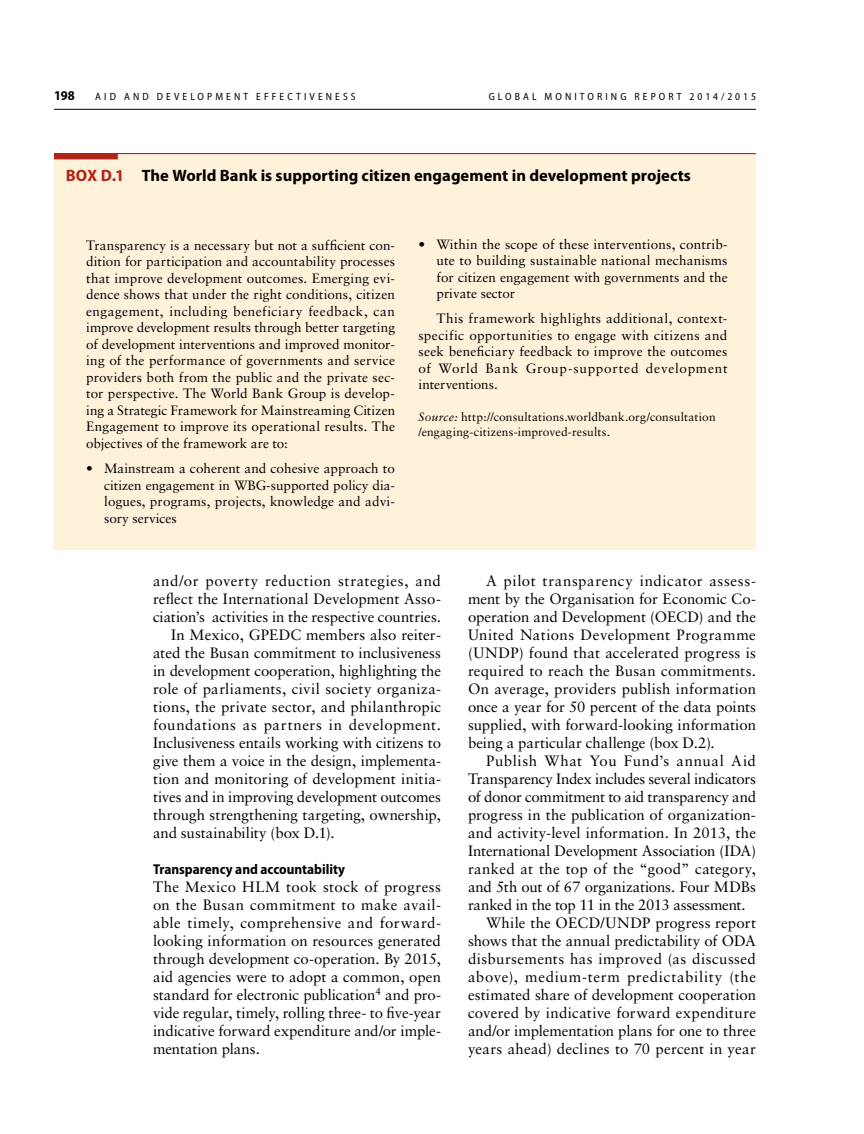
<style>
.page{position:relative;width:864px;height:1134px;background:#fff}
.page>*{position:absolute;margin:0;border:0;box-sizing:border-box;transform-origin:0 0}
.BN{font:700 semi-condensed 16.5px "Myriad Pro";letter-spacing:.005em;color:#000;scale:1.07 1}
.TX{font:15px/18px "Sabon";color:#000;text-align:justify}
.TX1{font:15px/18px "Sabon";letter-spacing:-.01em;color:#000;text-align:justify}
.HC{font:700 semi-condensed 14.25px "Myriad Pro";color:#000}
.BTX1{font:13.5px/16.5px "Sabon";letter-spacing:.01em;color:#000;text-align:justify}
.BTX{font:13.5px/16.5px "Sabon";letter-spacing:.05em;color:#000;text-align:justify}
.BoxBLZ{font:13.5px/16.5px "Sabon";letter-spacing:.005em;color:#000;text-align:justify}
.BoxBL{font:13.5px/16.5px "Sabon";letter-spacing:.01em;color:#000;text-align:justify}
.t1{font:700 semi-condensed 13.5px "Myriad Pro";color:#000}
.BSN{font:12px/15px "Sabon";letter-spacing:.01em;color:#000}
.t2{font:semi-condensed 10.5px "Myriad Pro";letter-spacing:.295em;color:#000}
.s1{color:#b32317}
.s2{font-style:italic}
</style>
<div class="page">
<hr style="left:54px;top:109px;width:702px;height:1px;background:#000">
<div style="left:54px;top:154px;width:702px;height:396px;background:#fff2da"></div>
<div style="left:54px;top:153px;width:64px;height:6px;background:#b32317"></div>
<hr style="left:54px;top:153px;width:702px;height:1px;background:#b32317">
<p class="t1" style="left:54px;top:87px;width:22px">198</p>
<p class="t2" style="left:95px;top:90px;width:16px">A ID</p>
<p class="t2" style="left:124px;top:90px;width:10px">AND</p>
<p class="t2" style="left:157px;top:90px;width:10px">DEVELOPMENT</p>
<p class="t2" style="left:256px;top:90px;width:9px">EFFECTIVENESS</p>
<p class="t2" style="left:489px;top:90px;width:269px">GLOBAL MONITORING REPORT 2014/2015</p>
<p class="BN" style="left:66px;top:165px;width:586px"><span class="s1">BOX D.1</span> The World Bank is supporting citizen engagement in development projects</p>
<p class="BTX1" style="left:86px;top:236px;width:311px">Transparency is a necessary but not a sufficient con&shy;dition for participation and accountability processes that improve development outcomes. Emerging evi&shy;dence shows that under the right conditions, citizen engagement, including beneficiary feedback, can improve development results through better targeting of development interventions and improved monitor&shy;ing of the performance of governments and service providers both from the public and the private sec&shy;tor perspective. The World Bank Group is develop&shy;ing a Strategic Framework for Mainstreaming Citizen Engagement to improve its operational results. The objectives of the framework are to:</p>
<p class="BoxBL" style="left:104px;top:460px;width:293px;text-indent:-18px">• Mainstream a coherent and cohesive approach to citizen engagement in WBG-supported policy dia&shy;logues, programs, projects, knowledge and advi&shy;sory services</p>
<p class="BoxBLZ" style="left:436px;top:236px;width:293px;text-indent:-18px">• Within the scope of these interventions, contrib&shy;ute to building sustainable national mechanisms for citizen engagement with governments and the private sector</p>
<p class="BTX" style="left:418px;top:310px;width:311px;text-indent:18px">This framework highlights additional, context&shy;specific opportunities to engage with citizens and seek beneficiary feedback to improve the outcomes of World Bank Group-supported development interventions.</p>
<p class="BSN" style="left:418px;top:409px;width:299px"><span class="s2">Source:</span> http://consultations.worldbank.org/consultation /engaging-citizens-improved-results.</p>
<p class="TX" style="left:153px;top:572px;width:290px">and/or poverty reduction strategies, and reflect the International Development Asso&shy;ciation’s activities in the respective countries.</p>
<p class="TX" style="left:153px;top:626px;width:290px;text-indent:18px">In Mexico, GPEDC members also reiter&shy;ated the Busan commitment to inclusiveness in development cooperation, highlighting the role of parliaments, civil society organiza&shy;tions, the private sector, and philanthropic foundations as partners in development.<br>Inclusiveness entails working with citizens to give them a voice in the design, implementa&shy;tion and monitoring of development initia&shy;tives and in improving development outcomes through strengthening targeting, ownership, and sustainability (box D.1).</p>
<p class="HC" style="left:153px;top:860px;width:194px">Transparency and accountability</p>
<p class="TX1" style="left:153px;top:878px;width:290px">The Mexico HLM took stock of progress on the Busan commitment to make avail&shy;able timely, comprehensive and forward&shy;looking information on resources generated through development co-operation. By 2015, aid agencies were to adopt a common, open standard for electronic publication<sup>4</sup> and pro&shy;vide regular, timely, rolling three- to five-year indicative forward expenditure and/or imple&shy;mentation plans.</p>
<p class="TX" style="left:468px;top:572px;width:290px;text-indent:18px">A pilot transparency indicator assess&shy;ment by the Organisation for Economic Co&shy;operation and Development (OECD) and the United Nations Development Programme (UNDP) found that accelerated progress is required to reach the Busan commitments.<br>On average, providers publish information once a year for 50 percent of the data points supplied, with forward-looking information being a particular challenge (box D.2).</p>
<p class="TX" style="left:468px;top:752px;width:290px;text-indent:18px">Publish What You Fund’s annual Aid Transparency Index includes several indicators of donor commitment to aid transparency and progress in the publication of organization&shy;and activity-level information. In 2013, the International Development Association (IDA) ranked at the top of the “good” category, and 5th out of 67 organizations. Four MDBs ranked in the top 11 in the 2013 assessment.</p>
<p class="TX" style="left:468px;top:914px;width:290px;text-indent:18px">While the OECD/UNDP progress report shows that the annual predictability of ODA disbursements has improved (as discussed above), medium-term predictability (the estimated share of development cooperation covered by indicative forward expenditure and/or implementation plans for one to three years ahead) declines to 70 percent in year</p>
</div>
